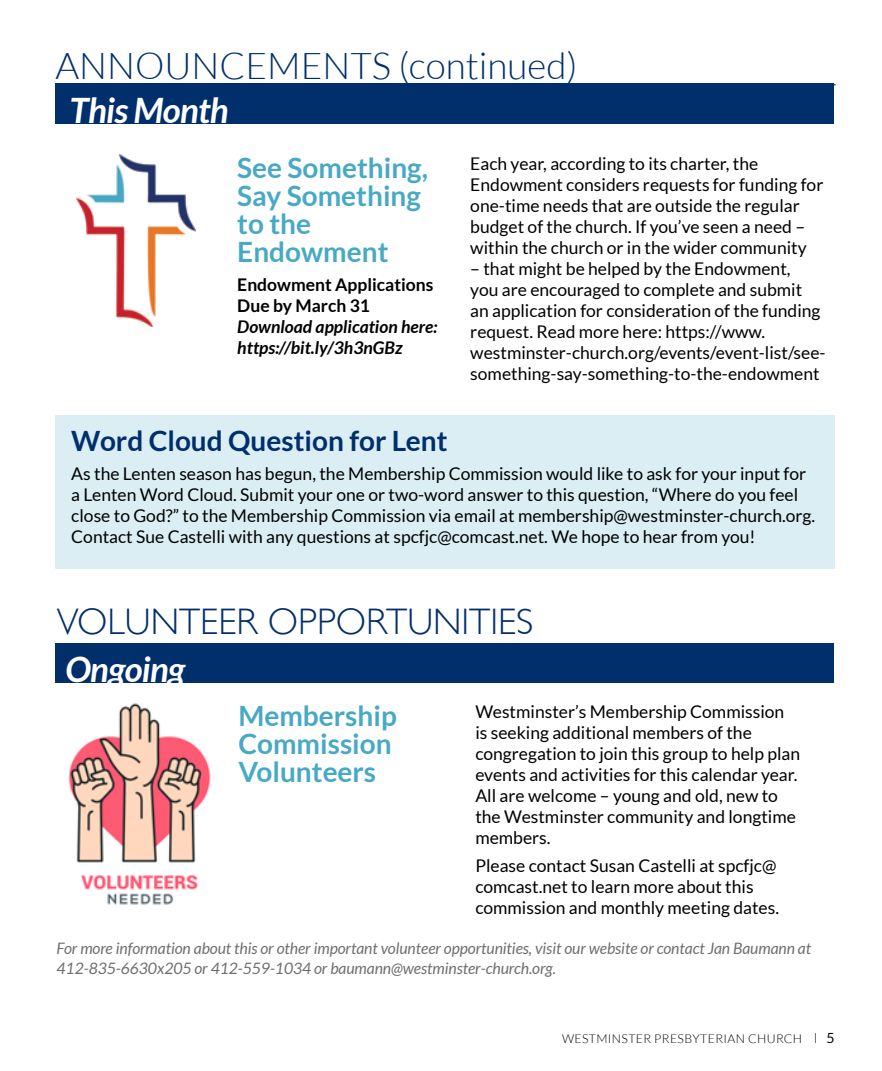
<style>
.page{position:relative;width:882px;height:1071px;background:#fff}
.page>*{position:absolute;margin:0;border:0;box-sizing:border-box;transform-origin:0 0}
.t1{font:300 36.93px "Lato";color:#002f6c}
.t2{font:300 36.93px "Gill Sans";color:#002f6c}
.t3{font:italic 700 35px "Lato";letter-spacing:-.02em;color:#fff}
.t4{font:700 28px/28px "Lato";color:#48a9c5}
.t5{font:700 28px "Lato";color:#002f6c}
.t6{font:17.5px/21px "Lato";color:#000}
.t7{font:italic 700 17.5px/21px "Lato";color:#000}
.t8{font:700 17.5px/21px "Lato";color:#000}
.t9{font:italic 15.75px/19.2px "Lato";letter-spacing:-.005em;color:#6d6e71}
.t10{font:300 12.25px "Lato";letter-spacing:.03em;color:#000}
.s1{font-family:"Filosofia Unicase";font-weight:400;font-size:14px}
.s2{font-weight:400;font-size:14px}
</style>
<div class="page">
<hr style="left:56px;top:84px;width:780px;height:1px;background:#000">
<div style="left:55px;top:84px;width:779px;height:40px;background:#002f6c"></div>
<div style="left:56px;top:643px;width:778px;height:39px;background:#002f6c"></div>
<img style="left:68px;top:704px;width:143px;height:201px">
<img style="left:77px;top:155px;width:119px;height:171px">
<div style="left:55px;top:415px;width:780px;height:154px;background:#daeef4"></div>
<h1 class="t1" style="left:56px;top:46px;width:524px">ANNOUNCEMENTS (continued)</h1>
<h2 class="t3" style="left:70px;top:90px;width:161px">This Month</h2>
<h3 class="t4" style="left:237px;top:154px;width:192px">See Something,<br>Say Something to the<br>Endowment</h3>
<p class="t8" style="left:237px;top:274px;width:198px">Endowment Applications<br>Due by March 31</p>
<p class="t7" style="left:237px;top:317px;width:201px">Download application here: https://bit.ly/3h3nGBz</p>
<p class="t6" style="left:470px;top:153px;width:355px">Each year, according to its charter, the Endowment considers requests for funding for one-time needs that are outside the regular budget of the church. If you’ve seen a need – within the church or in the wider community</p>
<p class="t6" style="left:470px;top:258px;width:357px">– that might be helped by the Endowment,<br>you are encouraged to complete and submit<br>an application for consideration of the funding request. Read more here: https://www. westminster-church.org/events/event-list/see&shy;something-say-something-to-the-endowment</p>
<h3 class="t5" style="left:71px;top:425px;width:378px">Word Cloud Question for Lent</h3>
<p class="t6" style="left:71px;top:463px;width:745px">As the Lenten season has begun, the Membership Commission would like to ask for your input for a Lenten Word Cloud. Submit your one or two-word answer to this question, “Where do you feel close to God?” to the Membership Commission via email at membership@westminster-church.org.<br>Contact Sue Castelli with any questions at spcfjc@comcast.net. We hope to hear from you!</p>
<h1 class="t2" style="left:57px;top:600px;width:478px">VOLUNTEER OPPORTUNITIES</h1>
<h2 class="t3" style="left:65px;top:649px;width:121px">Ongoing</h2>
<h3 class="t4" style="left:238px;top:701px;width:160px">Membership<br>Commission<br>Volunteers</h3>
<p class="t6" style="left:475px;top:701px;width:326px">Westminster’s Membership Commission is seeking additional members of the congregation to join this group to help plan events and activities for this calendar year.<br>All are welcome – young and old, new to the Westminster community and longtime members.</p>
<p class="t6" style="left:475px;top:856px;width:305px">Please contact Susan Castelli at spcfjc@ comcast.net to learn more about this commission and monthly meeting dates.</p>
<p class="t9" style="left:57px;top:940px;width:756px">For more information about this or other important volunteer opportunities, visit our website or contact Jan Baumann at<br>412-835-6630x205 or 412-559-1034 or baumann@westminster-church.org.</p>
<p class="t10" style="left:562px;top:1032px;width:274px">WESTMINSTER PRESBYTERIAN CHURCH <span class="s1">|</span> <span class="s2">5</span></p>
</div>
